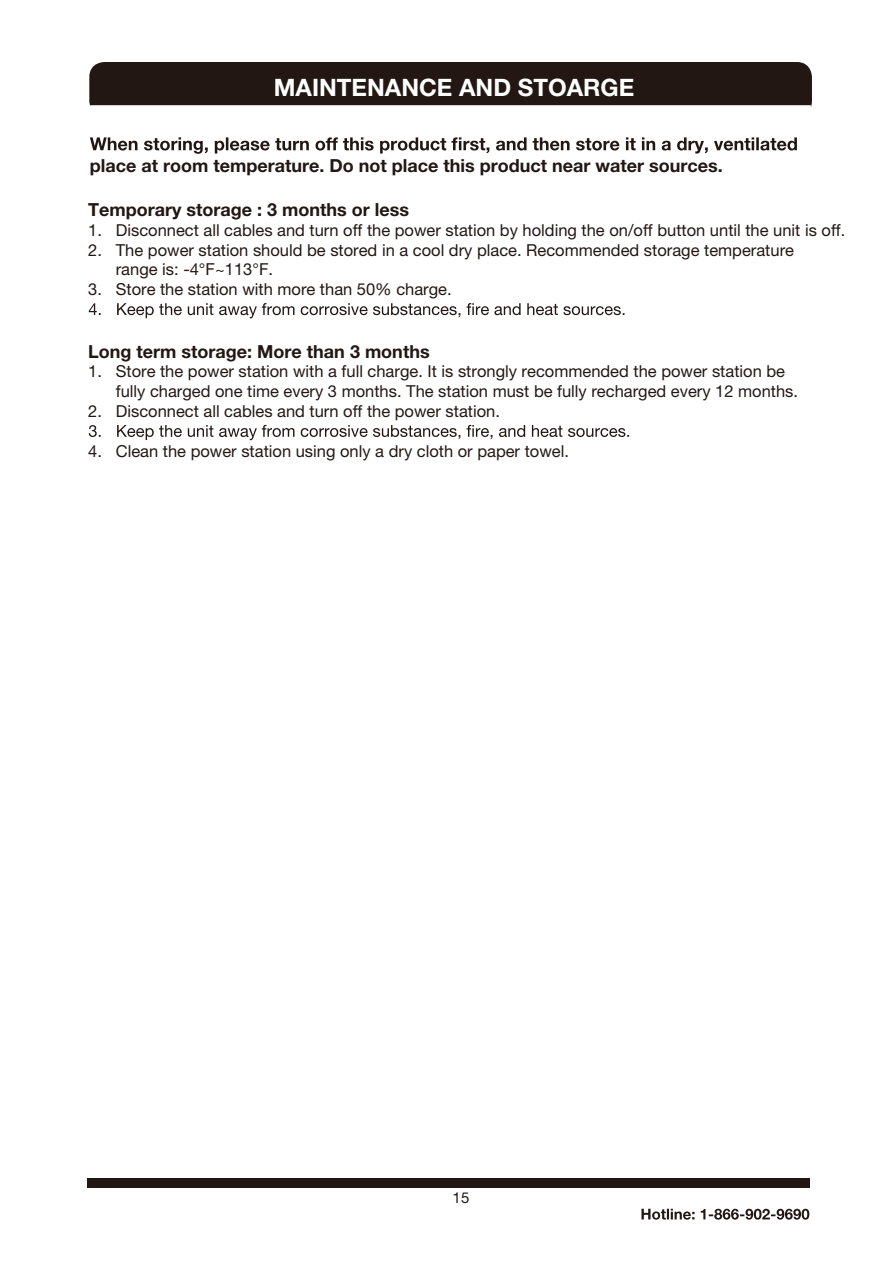
<style>
.page{position:relative;width:893px;height:1263px;background:#fff}
.page>*{position:absolute;margin:0;border:0;box-sizing:border-box;transform-origin:0 0}
.t1{font:700 24px "Helvetica Neue LT Std";color:#fff}
.t2{font:700 18px "Helvetica Neue LT Std";color:#221713}
.t3{font:16.5px/19.8px "Helvetica Neue LT Std";color:#221713}
.t4{font:15px "Helvetica Neue LT Std";color:#221713}
</style>
<div class="page">
<div style="left:87px;top:1179px;width:723px;height:9px;background:#221713"></div>
<svg style="left:641px;top:1209px;width:168px;height:11px"></svg>
<svg style="left:89px;top:303px;width:535px;height:15px"></svg>
<svg style="left:89px;top:425px;width:540px;height:15px"></svg>
<div style="left:89px;top:62px;width:723px;height:45px;background:#221713"></div>
<svg style="left:90px;top:137px;width:707px;height:17px"></svg>
<h1 class="t1" style="left:274px;top:72px;width:362px">MAINTENANCE AND STOARGE</h1>
<p class="t2" style="left:90px;top:154px;width:634px">place at room temperature. Do not place this product near water sources.</p>
<p class="t2" style="left:88px;top:198px;width:322px">Temporary storage : 3 months or less</p>
<p class="t3" style="left:88px;top:220px;width:759px">1. Disconnect all cables and turn off the power station by holding the on/off button until the unit is off.</p>
<p class="t3" style="left:116px;top:240px;width:680px;text-indent:-28px">2. The power station should be stored in a cool dry place. Recommended storage temperature range is: -4°F~113°F.</p>
<p class="t3" style="left:88px;top:279px;width:365px">3. Store the station with more than 50% charge.</p>
<p class="t2" style="left:88px;top:340px;width:343px">Long term storage: More than 3 months</p>
<p class="t3" style="left:116px;top:361px;width:684px;text-indent:-28px">1. Store the power station with a full charge. It is strongly recommended the power station be fully charged one time every 3 months. The station must be fully recharged every 12 months.</p>
<p class="t3" style="left:88px;top:401px;width:413px">2. Disconnect all cables and turn off the power station.</p>
<p class="t3" style="left:88px;top:441px;width:482px">4. Clean the power station using only a dry cloth or paper towel.</p>
<p class="t4" style="left:453px;top:1188px;width:18px">15</p>
</div>
